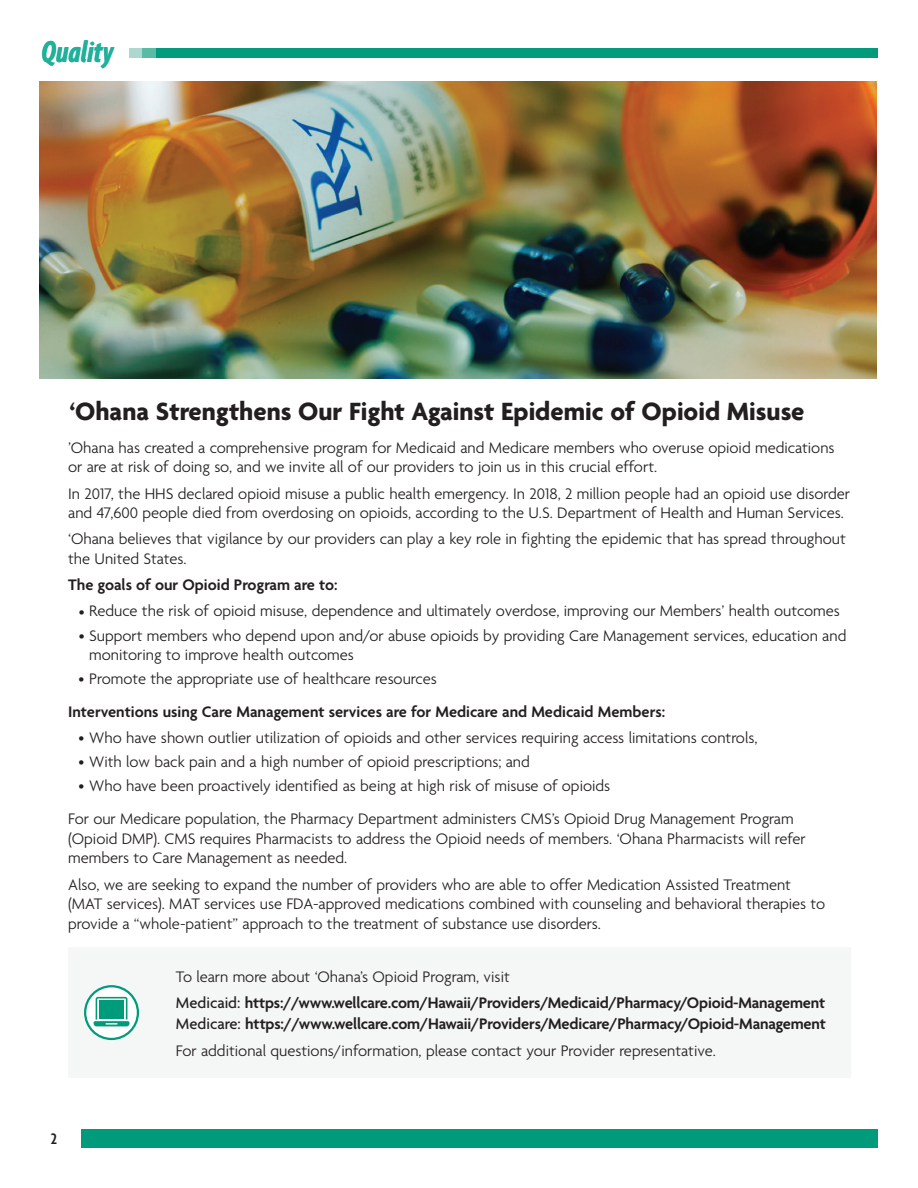
<style>
.page{position:relative;width:918px;height:1188px;background:#fff}
.page>*{position:absolute;margin:0;border:0;box-sizing:border-box;transform-origin:0 0}
.t1{font:italic 32.7px "Agenda Bold Extra Cond";letter-spacing:.01em;color:#20b19a}
.t2{font:700 27px "Agenda";color:#231f20}
.t3{font:300 16.5px/19.5px "Agenda";color:#231f20}
.t4{font:600 16.5px "Agenda";letter-spacing:-.01em;color:#231f20}
.t5{font:600 condensed 16.5px "Agenda";color:#231f20}
.s1{font-weight:500}
</style>
<div class="page">
<div style="left:81px;top:1129px;width:797px;height:19px;background:#009b7a"></div>
<div style="left:129px;top:48px;width:749px;height:9px;background:#009b7a"></div>
<div style="left:129px;top:48px;width:13px;height:9px;background:#acd8cf"></div>
<div style="left:142px;top:48px;width:13px;height:9px;background:#59baa6"></div>
<img style="left:40px;top:81px;width:837px;height:297px">
<svg style="left:85px;top:986px;width:53px;height:53px"></svg>
<div style="left:84px;top:985px;width:55px;height:55px;border:2px solid #009b7a;border-radius:50%"></div>
<svg style="left:92px;top:997px;width:39px;height:29px"></svg>
<h1 class="t1" style="left:41px;top:33px;width:74px">Quality</h1>
<h3 class="t2" style="left:70px;top:395px;width:736px">‘Ohana Strengthens Our Fight Against Epidemic of Opioid Misuse</h3>
<p class="t3" style="left:68px;top:438px;width:768px">’Ohana has created a comprehensive program for Medicaid and Medicare members who overuse opioid medications or are at risk of doing so, and we invite all of our providers to join us in this crucial effort.</p>
<p class="t3" style="left:68px;top:483px;width:784px">In 2017, the HHS declared opioid misuse a public health emergency. In 2018, 2 million people had an opioid use disorder and 47,600 people died from overdosing on opioids, according to the U.S. Department of Health and Human Services.</p>
<p class="t3" style="left:68px;top:529px;width:779px">‘Ohana believes that vigilance by our providers can play a key role in fighting the epidemic that has spread throughout the United States.</p>
<h4 class="t4" style="left:68px;top:575px;width:271px">The goals of our Opioid Program are to:</h4>
<p class="t3" style="left:79px;top:601px;width:763px">• Reduce the risk of opioid misuse, dependence and ultimately overdose, improving our Members’ health outcomes</p>
<p class="t3" style="left:89px;top:625px;width:759px;text-indent:-10px">• Support members who depend upon and/or abuse opioids by providing Care Management services, education and monitoring to improve health outcomes</p>
<p class="t3" style="left:79px;top:669px;width:360px">• Promote the appropriate use of healthcare resources</p>
<h4 class="t4" style="left:68px;top:702px;width:599px">Interventions using Care Management services are for Medicare and Medicaid Members:</h4>
<p class="t3" style="left:79px;top:728px;width:680px">• Who have shown outlier utilization of opioids and other services requiring access limitations controls,</p>
<p class="t3" style="left:79px;top:752px;width:453px">• With low back pain and a high number of opioid prescriptions; and</p>
<p class="t3" style="left:79px;top:776px;width:533px">• Who have been proactively identified as being at high risk of misuse of opioids</p>
<p class="t3" style="left:68px;top:809px;width:739px">For our Medicare population, the Pharmacy Department administers CMS’s Opioid Drug Management Program (Opioid DMP). CMS requires Pharmacists to address the Opioid needs of members. ‘Ohana Pharmacists will refer members to Care Management as needed.</p>
<p class="t3" style="left:68px;top:874px;width:759px">Also, we are seeking to expand the number of providers who are able to offer Medication Assisted Treatment (MAT services). MAT services use FDA-approved medications combined with counseling and behavioral therapies to provide a “whole-patient” approach to the treatment of substance use disorders.</p>
<p class="t3" style="left:176px;top:967px;width:335px">To learn more about ‘Ohana’s Opioid Program, visit</p>
<p class="t4" style="left:176px;top:993px;width:651px"><span class="s1">Medicaid:</span> https://www.wellcare.com/Hawaii/Providers/Medicaid/Pharmacy/Opioid-Management</p>
<p class="t4" style="left:176px;top:1014px;width:652px"><span class="s1">Medicare:</span> https://www.wellcare.com/Hawaii/Providers/Medicare/Pharmacy/Opioid-Management</p>
<p class="t3" style="left:176px;top:1040px;width:541px">For additional questions/information, please contact your Provider representative.</p>
<p class="t5" style="left:51px;top:1129px;width:8px">2</p>
</div>
